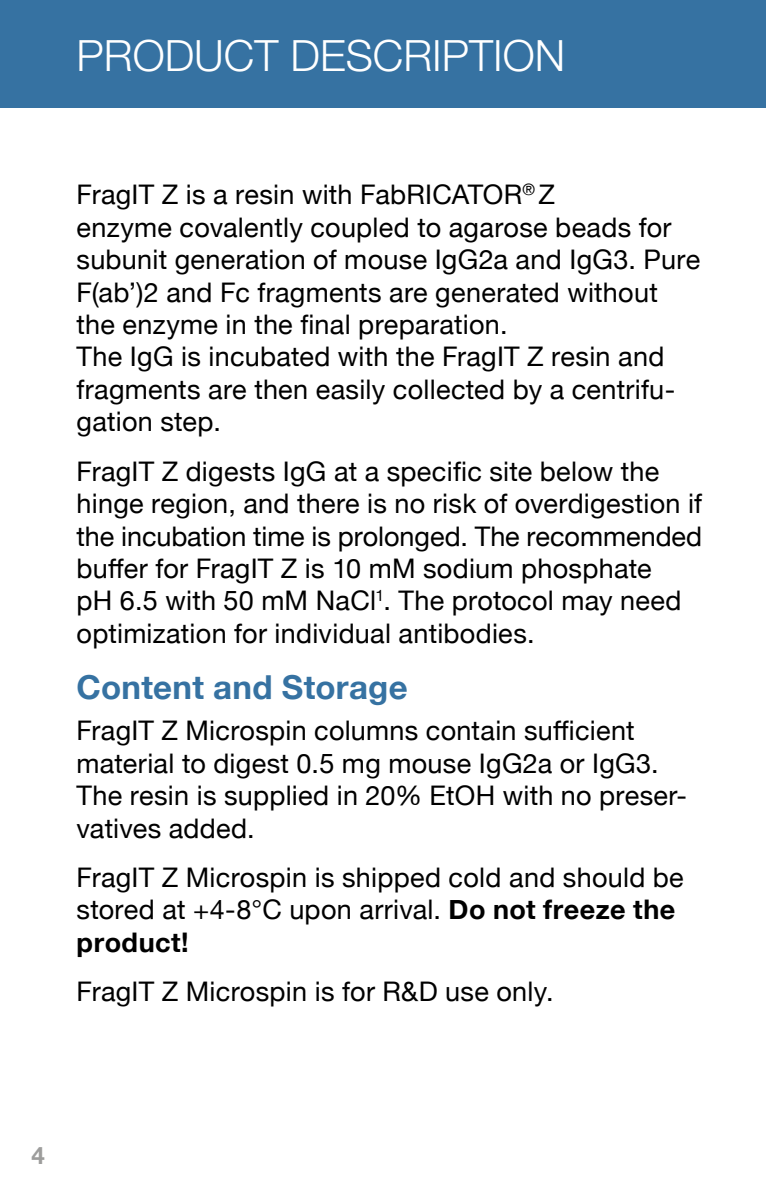
<style>
.page{position:relative;width:766px;height:1191px;background:#fff}
.page>*{position:absolute;margin:0;border:0;box-sizing:border-box;transform-origin:0 0}
.t1{font:300 43.2px "Helvetica Neue";color:#fff}
.t2{font:700 33px "Helvetica Neue";letter-spacing:.005em;color:#3672a2}
.t3{font:27px/32.4px "Helvetica Neue";letter-spacing:.01em;color:#000}
.t4{font:700 24px "Helvetica Neue";color:#9d9d9c}
.s1{font-weight:700}
</style>
<div class="page">
<div style="left:0;top:0;width:765px;height:108px;background:#3672a2"></div>
<h1 class="t1" style="left:77px;top:29px;width:490px">PRODUCT DESCRIPTION</h1>
<p class="t3" style="left:77px;top:180px;width:625px">FragIT Z is a resin with FabRICATOR<sup>®</sup> Z<br>enzyme covalently coupled to agarose beads for subunit generation of mouse IgG2a and IgG3. Pure F(ab’)2 and Fc fragments are generated without the enzyme in the final preparation.<br>The IgG is incubated with the FragIT Z resin and fragments are then easily collected by a centrifu&shy;gation step.</p>
<p class="t3" style="left:77px;top:456px;width:627px">FragIT Z digests IgG at a specific site below the hinge region, and there is no risk of overdigestion if the incubation time is prolonged. The recommended buffer for FragIT Z is 10 mM sodium phosphate<br>pH 6.5 with 50 mM NaCl<sup>1</sup>. The protocol may need optimization for individual antibodies.</p>
<p class="t2" style="left:77px;top:661px;width:332px">Content and Storage</p>
<p class="t3" style="left:77px;top:716px;width:611px">FragIT Z Microspin columns contain sufficient material to digest 0.5 mg mouse IgG2a or IgG3.<br>The resin is supplied in 20% EtOH with no preser&shy;vatives added.</p>
<p class="t3" style="left:77px;top:862px;width:608px">FragIT Z Microspin is shipped cold and should be stored at +4-8°C upon arrival. <span class="s1">Do not freeze the product!</span></p>
<p class="t3" style="left:77px;top:977px;width:478px">FragIT Z Microspin is for R&amp;D use only.</p>
<p class="t4" style="left:32px;top:1137px;width:15px">4</p>
</div>
